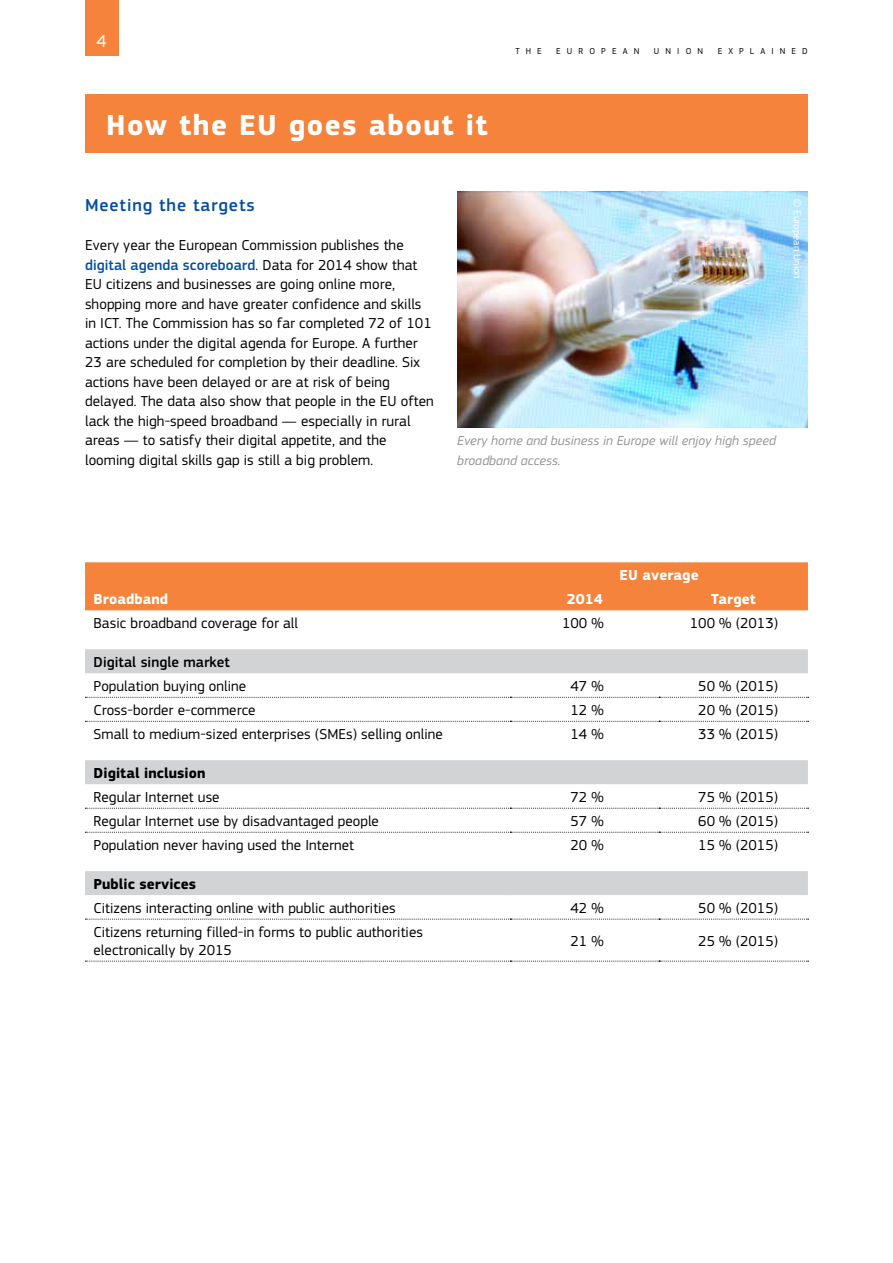
<style>
.page{position:relative;width:893px;height:1263px;background:#fff}
.page>*{position:absolute;margin:0;border:0;box-sizing:border-box;transform-origin:0 0}
.Heading01_neg{font:700 30px "EC Square Sans Pro";letter-spacing:.05em;color:#fff}
.Heading03{font:500 18px "EC Square Sans Pro";letter-spacing:.05em;color:#034ea2}
.folio{font:18px "EC Square Sans Pro";color:#fff}
.BodyText{font:15px/19.5px "EC Square Sans Pro";letter-spacing:.005em;color:#000}
.Graph_caption{font:15px/18px "EC Square Sans Pro";letter-spacing:.005em;color:#000}
.Graph_caption-2{font:700 15px "EC Square Sans Pro";letter-spacing:.005em;color:#000}
.Graph_caption-3{font:700 15px "EC Square Sans Pro";letter-spacing:.005em;color:#fff}
.Graph_caption-4{font:500 15px "EC Square Sans Pro";letter-spacing:.005em;color:#000}
.legende_R{font:italic 13.5px/19.5px "EC Square Sans Pro";letter-spacing:.005em;color:#939598}
.copyright_copy{font:10.5px "EC Square Sans Pro";letter-spacing:.005em;color:#fff}
.t1{font:9px "EC Square Sans Pro";letter-spacing:.68em;color:#000}
.s1{font-weight:500;color:#034ea2}
</style>
<div class="page">
<div style="left:85px;top:0;width:33px;height:55px;background:#f5833c"></div>
<div style="left:85px;top:94px;width:723px;height:59px;background:#f5833c"></div>
<div style="left:85px;top:562px;width:723px;height:48px;background:#f5833c"></div>
<svg style="left:85px;top:649px;width:723px;height:246px"></svg>
<svg style="left:85px;top:697px;width:724px;height:1px"></svg>
<svg style="left:85px;top:721px;width:724px;height:1px"></svg>
<svg style="left:85px;top:808px;width:724px;height:1px"></svg>
<svg style="left:85px;top:832px;width:724px;height:1px"></svg>
<svg style="left:85px;top:919px;width:724px;height:1px"></svg>
<svg style="left:85px;top:961px;width:724px;height:1px"></svg>
<img style="left:457px;top:192px;width:351px;height:236px">
<p class="folio" style="left:97px;top:30px;width:12px">4</p>
<p class="Heading01_neg" style="left:106px;top:107px;width:383px">How the EU goes about it</p>
<p class="t1" style="left:515px;top:45px;width:28px">THE</p>
<p class="t1" style="left:556px;top:45px;width:85px">EUROPEAN</p>
<p class="t1" style="left:654px;top:45px;width:51px">UNION</p>
<p class="t1" style="left:718px;top:45px;width:92px">EXPLAINED</p>
<p class="Heading03" style="left:85px;top:195px;width:171px">Meeting the targets</p>
<p class="BodyText" style="left:85px;top:236px;width:350px">Every year the European Commission publishes the <span class="s1">digital agenda scoreboard</span>. Data for 2014 show that EU citizens and businesses are going online more, shopping more and have greater confidence and skills in ICT. The Commission has so far completed 72 of 101 actions under the digital agenda for Europe. A further 23 are scheduled for completion by their deadline. Six actions have been delayed or are at risk of being delayed. The data also show that people in the EU often lack the high-speed broadband — especially in rural areas — to satisfy their digital appetite, and the looming digital skills gap is still a big problem.</p>
<p class="copyright_copy" style="left:803px;top:199px;width:81px;rotate:90deg">© European Union</p>
<p class="legende_R" style="left:457px;top:431px;width:320px">Every home and business in Europe will enjoy high speed broadband access.</p>
<p class="Graph_caption-3" style="left:620px;top:566px;width:81px">EU average</p>
<p class="Graph_caption-3" style="left:94px;top:590px;width:76px">Broadband</p>
<p class="Graph_caption-3" style="left:567px;top:590px;width:38px">2014</p>
<p class="Graph_caption-3" style="left:711px;top:590px;width:46px">Target</p>
<p class="Graph_caption" style="left:94px;top:614px;width:206px">Basic broadband coverage for all</p>
<p class="Graph_caption" style="left:562px;top:614px;width:43px">100 %</p>
<p class="Graph_caption" style="left:690px;top:614px;width:90px">100 % (2013)</p>
<p class="Graph_caption-4" style="left:94px;top:653px;width:138px">Digital single market</p>
<p class="Graph_caption" style="left:94px;top:677px;width:154px">Population buying online</p>
<p class="Graph_caption" style="left:571px;top:677px;width:35px">47 %</p>
<p class="Graph_caption" style="left:698px;top:677px;width:81px">50 % (2015)</p>
<p class="Graph_caption" style="left:94px;top:701px;width:163px">Cross-border e-commerce</p>
<p class="Graph_caption" style="left:571px;top:701px;width:35px">12 %</p>
<p class="Graph_caption" style="left:698px;top:701px;width:81px">20 % (2015)</p>
<p class="Graph_caption" style="left:94px;top:725px;width:351px">Small to medium-sized enterprises (SMEs) selling online</p>
<p class="Graph_caption" style="left:571px;top:725px;width:35px">14 %</p>
<p class="Graph_caption" style="left:698px;top:725px;width:81px">33 % (2015)</p>
<p class="Graph_caption-2" style="left:94px;top:764px;width:113px">Digital inclusion</p>
<p class="Graph_caption" style="left:94px;top:788px;width:128px">Regular Internet use</p>
<p class="Graph_caption" style="left:571px;top:788px;width:35px">72 %</p>
<p class="Graph_caption" style="left:698px;top:788px;width:81px">75 % (2015)</p>
<p class="Graph_caption" style="left:94px;top:812px;width:287px">Regular Internet use by disadvantaged people</p>
<p class="Graph_caption" style="left:571px;top:812px;width:35px">57 %</p>
<p class="Graph_caption" style="left:698px;top:812px;width:81px">60 % (2015)</p>
<p class="Graph_caption" style="left:94px;top:836px;width:262px">Population never having used the Internet</p>
<p class="Graph_caption" style="left:571px;top:836px;width:35px">20 %</p>
<p class="Graph_caption" style="left:698px;top:836px;width:81px">15 % (2015)</p>
<p class="Graph_caption-2" style="left:94px;top:875px;width:104px">Public services</p>
<p class="Graph_caption" style="left:94px;top:899px;width:304px">Citizens interacting online with public authorities</p>
<p class="Graph_caption" style="left:571px;top:899px;width:35px">42 %</p>
<p class="Graph_caption" style="left:698px;top:899px;width:81px">50 % (2015)</p>
<p class="Graph_caption" style="left:94px;top:923px;width:331px">Citizens returning filled-in forms to public authorities electronically by 2015</p>
<p class="Graph_caption" style="left:571px;top:932px;width:35px">21 %</p>
<p class="Graph_caption" style="left:698px;top:932px;width:81px">25 % (2015)</p>
</div>
